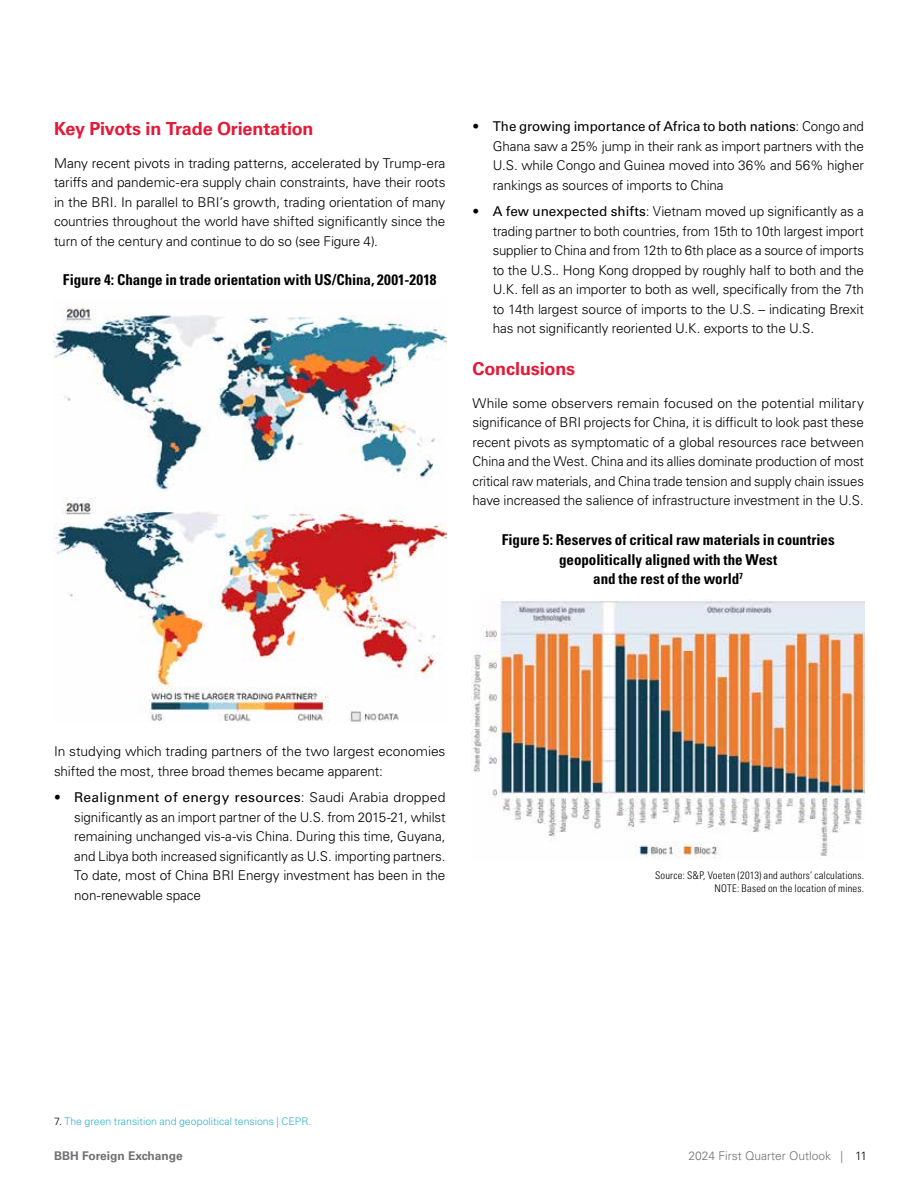
<style>
.page{position:relative;width:918px;height:1188px;background:#fff}
.page>*{position:absolute;margin:0;border:0;box-sizing:border-box;transform-origin:0 0}
.SUB1-red{font:700 18px "Univers LT Pro 65";letter-spacing:-.005em;color:#e31937}
.Table_Title{font:700 condensed 15px/19.5px "Univers LT Pro";letter-spacing:-.005em;color:#000;text-align:center}
.BODY{font:300 13.5px/19.5px "Univers LT Pro 45";letter-spacing:-.01em;color:#000;text-align:justify}
.t1{font:300 12px "Univers LT Pro 45";color:#717073}
.t2{font:700 12px "Univers LT Pro 65";color:#717073}
.SOURCE{font:300 condensed 10.5px/12.6px "Univers LT Pro";letter-spacing:.015em;color:#000;text-align:right}
.Footnote{font:300 10.5px "Univers LT Pro 45";color:#30b2c7}
.s1{font-family:"Univers LT Pro 55 Roman";font-weight:400}
.s2{color:#000}
</style>
<div class="page">
<img style="left:53px;top:307px;width:393px;height:415px">
<img style="left:472px;top:600px;width:393px;height:259px">
<p class="SUB1-red" style="left:54px;top:116px;width:261px">Key Pivots in Trade Orientation</p>
<p class="BODY" style="left:54px;top:153px;width:393px">Many recent pivots in trading patterns, accelerated by Trump-era tariffs and pandemic-era supply chain constraints, have their roots in the BRI. In parallel to BRI’s growth, trading orientation of many countries throughout the world have shifted significantly since the turn of the century and continue to do so (see Figure 4).</p>
<p class="Table_Title" style="left:63px;top:270px;width:375px">Figure 4: Change in trade orientation with US/China, 2001-2018</p>
<p class="BODY" style="left:493px;top:116px;width:373px;text-indent:-20px">• <span class="s1">The growing importance of Africa to both nations</span>: Congo and Ghana saw a 25% jump in their rank as import partners with the U.S. while Congo and Guinea moved into 36% and 56% higher rankings as sources of imports to China</p>
<p class="BODY" style="left:493px;top:201px;width:373px;text-indent:-20px">• <span class="s1">A few unexpected shifts</span>: Vietnam moved up significantly as a trading partner to both countries, from 15th to 10th largest import supplier to China and from 12th to 6th place as a source of imports to the U.S.. Hong Kong dropped by roughly half to both and the U.K. fell as an importer to both as well, specifically from the 7th to 14th largest source of imports to the U.S. – indicating Brexit has not significantly reoriented U.K. exports to the U.S.</p>
<p class="SUB1-red" style="left:472px;top:356px;width:104px">Conclusions</p>
<p class="BODY" style="left:472px;top:393px;width:393px">While some observers remain focused on the potential military significance of BRI projects for China, it is difficult to look past these recent pivots as symptomatic of a global resources race between China and the West. China and its allies dominate production of most critical raw materials, and China trade tension and supply chain issues have increased the salience of infrastructure investment in the U.S.</p>
<p class="Table_Title" style="left:502px;top:530px;width:335px">Figure 5: Reserves of critical raw materials in countries geopolitically aligned with the West<br>and the rest of the world<sup>7</sup></p>
<p class="BODY" style="left:54px;top:741px;width:393px">In studying which trading partners of the two largest economies shifted the most, three broad themes became apparent:</p>
<p class="BODY" style="left:74px;top:787px;width:373px;text-indent:-20px">• <span class="s1">Realignment of energy resources</span>: Saudi Arabia dropped significantly as an import partner of the U.S. from 2015-21, whilst remaining unchanged vis-a-vis China. During this time, Guyana, and Libya both increased significantly as U.S. importing partners.<br>To date, most of China BRI Energy investment has been in the non-renewable space</p>
<p class="SOURCE" style="left:655px;top:869px;width:210px">Source: S&amp;P, Voeten (2013) and authors’ calculations.<br>NOTE: Based on the location of mines.</p>
<p class="Footnote" style="left:54px;top:1115px;width:259px"><span class="s2">7.</span> The green transition and geopolitical tensions | CEPR.</p>
<p class="t2" style="left:54px;top:1147px;width:130px">BBH Foreign Exchange</p>
<p class="t1" style="left:689px;top:1148px;width:180px">2024 First Quarter Outlook | <span class="s2">11</span></p>
</div>
